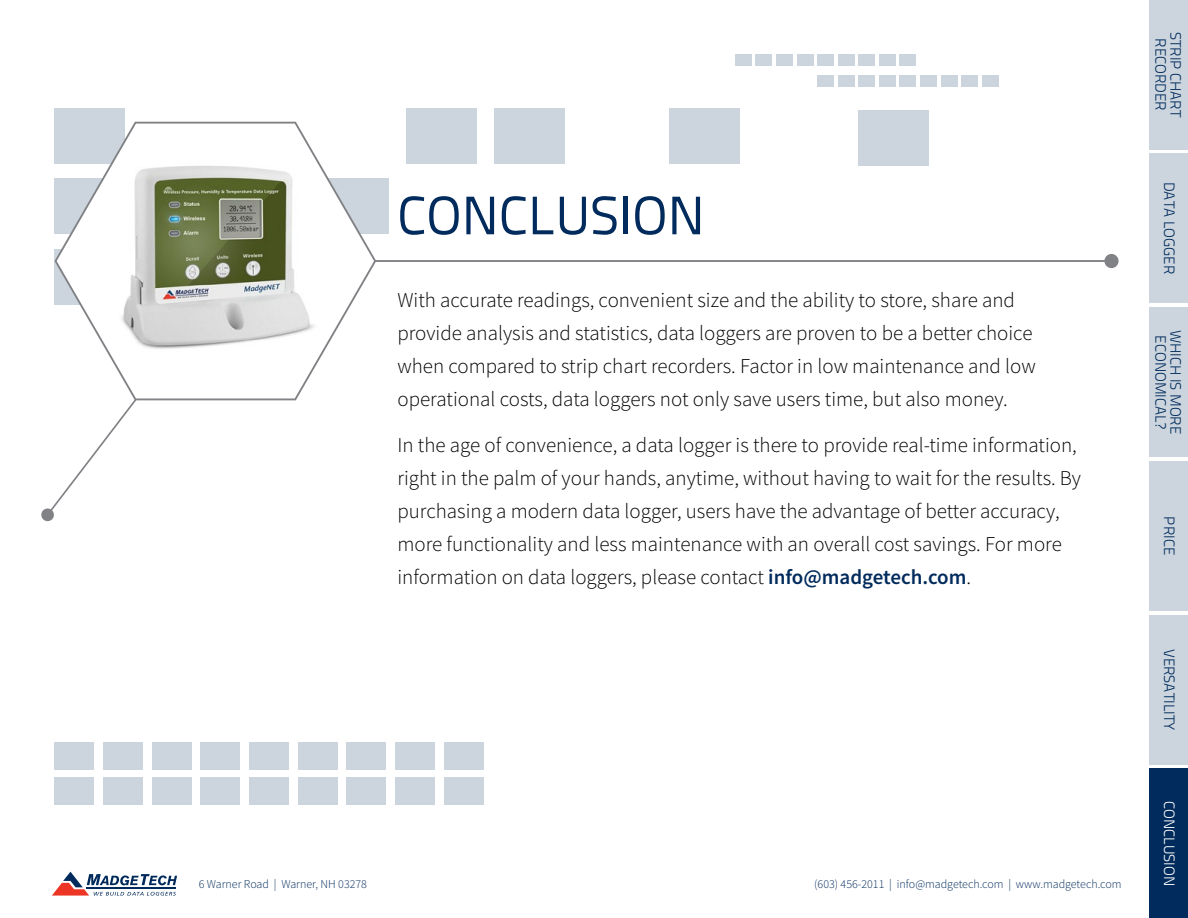
<style>
.page{position:relative;width:1188px;height:918px;background:#fff}
.page>*{position:absolute;margin:0;border:0;box-sizing:border-box;transform-origin:0 0}
.t1{font:54px "Titillium Text 22 L";color:#002b5c}
.t2{font:300 21px/33px "Source Sans Pro";color:#000}
.t3{font:300 15px/15px "Titillium Text 22 L";color:#002b5c;text-align:center}
.t4{font:300 15px "Titillium Text 22 L";color:#fff}
.t5{font:300 12px "Source Sans Pro";color:#002b5c}
.s1{font-weight:600;color:#002b5c}
</style>
<div class="page">
<svg style="left:52px;top:872px;width:125px;height:24px"></svg>
<hr style="left:87px;top:887px;width:89px;height:2px;background:#002a5b">
<div style="left:735px;top:54px;width:17px;height:12px;background:#ccd5de"></div>
<div style="left:756px;top:54px;width:16px;height:12px;background:#ccd5de"></div>
<div style="left:776px;top:54px;width:17px;height:12px;background:#ccd5de"></div>
<div style="left:797px;top:54px;width:16px;height:12px;background:#ccd5de"></div>
<div style="left:817px;top:54px;width:17px;height:12px;background:#ccd5de"></div>
<div style="left:838px;top:54px;width:16px;height:12px;background:#ccd5de"></div>
<div style="left:859px;top:54px;width:16px;height:12px;background:#ccd5de"></div>
<div style="left:879px;top:54px;width:17px;height:12px;background:#ccd5de"></div>
<div style="left:900px;top:54px;width:16px;height:12px;background:#ccd5de"></div>
<div style="left:817px;top:75px;width:17px;height:12px;background:#ccd5de"></div>
<div style="left:838px;top:75px;width:16px;height:12px;background:#ccd5de"></div>
<div style="left:859px;top:75px;width:16px;height:12px;background:#ccd5de"></div>
<div style="left:879px;top:75px;width:17px;height:12px;background:#ccd5de"></div>
<div style="left:900px;top:75px;width:16px;height:12px;background:#ccd5de"></div>
<div style="left:920px;top:75px;width:17px;height:12px;background:#ccd5de"></div>
<div style="left:941px;top:75px;width:16px;height:12px;background:#ccd5de"></div>
<div style="left:961px;top:75px;width:17px;height:12px;background:#ccd5de"></div>
<div style="left:982px;top:75px;width:17px;height:12px;background:#ccd5de"></div>
<div style="left:54px;top:108px;width:71px;height:56px;background:#ccd5de"></div>
<div style="left:406px;top:108px;width:71px;height:56px;background:#ccd5de"></div>
<div style="left:494px;top:108px;width:71px;height:56px;background:#ccd5de"></div>
<div style="left:670px;top:108px;width:70px;height:56px;background:#ccd5de"></div>
<div style="left:858px;top:110px;width:71px;height:56px;background:#ccd5de"></div>
<svg style="left:54px;top:122px;width:1065px;height:278px"></svg>
<svg style="left:57px;top:124px;width:317px;height:274px"></svg>
<svg style="left:41px;top:399px;width:95px;height:123px"></svg>
<div style="left:54px;top:742px;width:40px;height:28px;background:#ccd5de"></div>
<div style="left:54px;top:777px;width:40px;height:28px;background:#ccd5de"></div>
<div style="left:103px;top:777px;width:39px;height:28px;background:#ccd5de"></div>
<div style="left:152px;top:777px;width:39px;height:28px;background:#ccd5de"></div>
<div style="left:201px;top:777px;width:39px;height:28px;background:#ccd5de"></div>
<div style="left:249px;top:777px;width:40px;height:28px;background:#ccd5de"></div>
<div style="left:298px;top:777px;width:39px;height:28px;background:#ccd5de"></div>
<div style="left:347px;top:777px;width:39px;height:28px;background:#ccd5de"></div>
<div style="left:396px;top:777px;width:39px;height:28px;background:#ccd5de"></div>
<div style="left:444px;top:777px;width:39px;height:28px;background:#ccd5de"></div>
<div style="left:103px;top:742px;width:39px;height:28px;background:#ccd5de"></div>
<div style="left:152px;top:742px;width:39px;height:28px;background:#ccd5de"></div>
<div style="left:201px;top:742px;width:39px;height:28px;background:#ccd5de"></div>
<div style="left:249px;top:742px;width:40px;height:28px;background:#ccd5de"></div>
<div style="left:298px;top:742px;width:39px;height:28px;background:#ccd5de"></div>
<div style="left:347px;top:742px;width:39px;height:28px;background:#ccd5de"></div>
<div style="left:396px;top:742px;width:39px;height:28px;background:#ccd5de"></div>
<div style="left:444px;top:742px;width:39px;height:28px;background:#ccd5de"></div>
<img style="left:99px;top:148px;width:232px;height:218px">
<div style="left:1149px;top:0;width:39px;height:149px;background:#ccd5de"></div>
<div style="left:1149px;top:154px;width:39px;height:149px;background:#ccd5de"></div>
<div style="left:1149px;top:307px;width:39px;height:149px;background:#ccd5de"></div>
<div style="left:1149px;top:461px;width:39px;height:149px;background:#ccd5de"></div>
<div style="left:1149px;top:615px;width:39px;height:149px;background:#ccd5de"></div>
<div style="left:1149px;top:769px;width:39px;height:149px;background:#002b5c"></div>
<h1 class="t1" style="left:397px;top:175px;width:309px">CONCLUSION</h1>
<p class="t2" style="left:397px;top:283px;width:640px">With accurate readings, convenient size and the ability to store, share and provide analysis and statistics, data loggers are proven to be a better choice when compared to strip chart recorders. Factor in low maintenance and low operational costs, data loggers not only save users time, but also money.</p>
<p class="t2" style="left:397px;top:429px;width:685px">In the age of convenience, a data logger is there to provide real-time information, right in the palm of your hands, anytime, without having to wait for the results. By purchasing a modern data logger, users have the advantage of better accuracy, more functionality and less maintenance with an overall cost savings. For more information on data loggers, please contact <span class="s1">info@madgetech.com</span>.</p>
<p class="t5" style="left:199px;top:877px;width:170px">6 Warner Road | Warner, NH 03278</p>
<p class="t5" style="left:814px;top:877px;width:309px">(603) 456-2011 | info@madgetech.com | www.madgetech.com</p>
<p class="t3" style="left:1184px;top:32px;width:87px;rotate:90deg">STRIP CHART<br>RECORDER</p>
<p class="t3" style="left:1178px;top:182px;width:94px;rotate:90deg">DATA LOGGER</p>
<p class="t3" style="left:1184px;top:330px;width:106px;rotate:90deg">WHICH IS MORE<br>ECONOMICAL?</p>
<p class="t3" style="left:1178px;top:516px;width:40px;rotate:90deg">PRICE</p>
<p class="t3" style="left:1178px;top:649px;width:83px;rotate:90deg">VERSATILITY</p>
<p class="t4" style="left:1180px;top:801px;width:87px;rotate:90deg">CONCLUSION</p>
</div>
